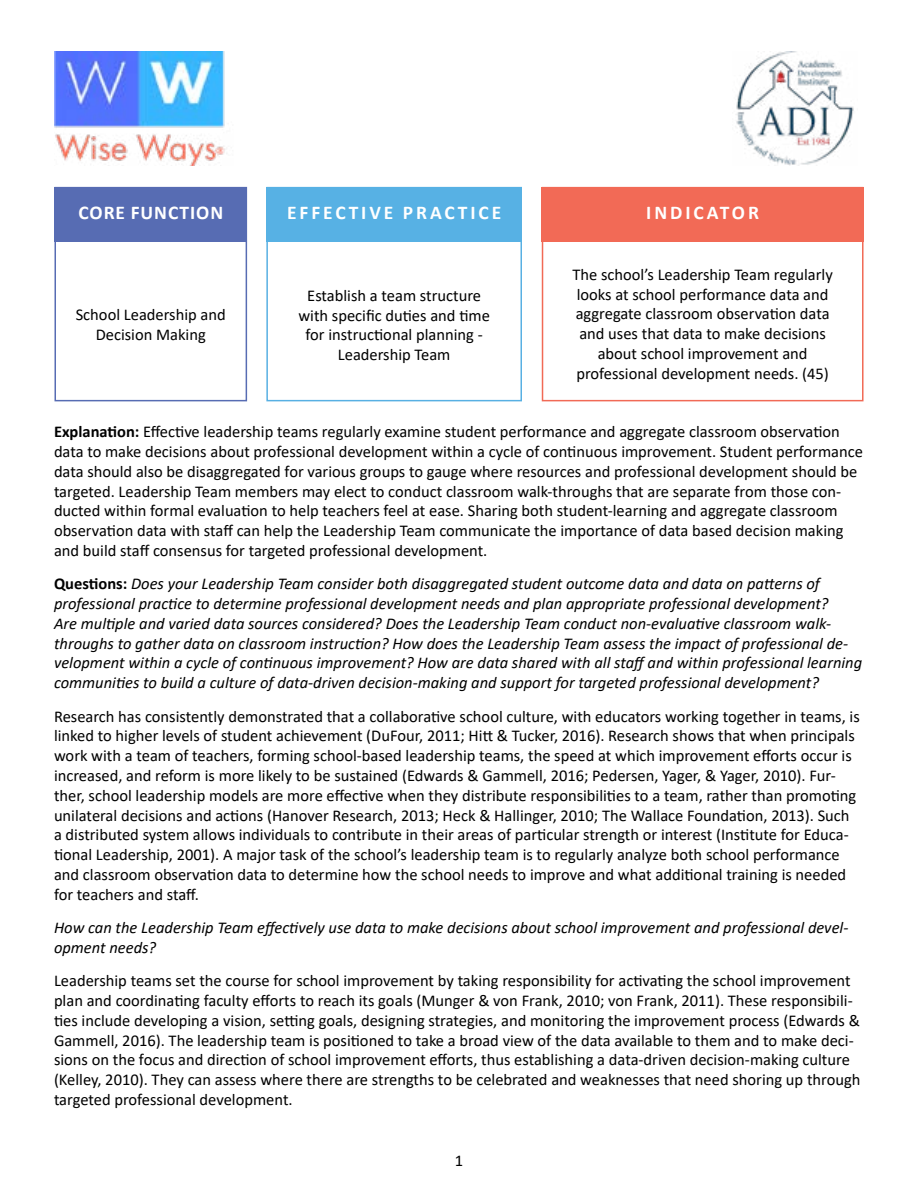
<style>
.page{position:relative;width:918px;height:1188px;background:#fff}
.page>*{position:absolute;margin:0;border:0;box-sizing:border-box;transform-origin:0 0}
.t1{font:700 19.5px "Calibri";letter-spacing:.15em;color:#fff}
.t2{font:700 19.5px "Calibri";letter-spacing:.05em;color:#fff}
.t3{font:16.5px/19.8px "Calibri";color:#000;text-align:center}
.t4{font:italic 16.5px/19.8px "Calibri";color:#000}
.s1{font-weight:700}
.s2{font-weight:700;font-style:normal}
</style>
<div class="page">
<img style="left:54px;top:51px;width:171px;height:115px">
<div style="left:266px;top:187px;width:256px;height:214px;border:2px solid #58b0e3"></div>
<div style="left:55px;top:187px;width:192px;height:54px;background:#576cb3"></div>
<div style="left:266px;top:187px;width:256px;height:54px;background:#57b1e4"></div>
<div style="left:55px;top:187px;width:192px;height:214px;border:2px solid #576cb3"></div>
<div style="left:542px;top:187px;width:322px;height:214px;border:2px solid #f16a56"></div>
<div style="left:541px;top:187px;width:323px;height:54px;background:#f26a56"></div>
<img style="left:736px;top:51px;width:118px;height:115px">
<p class="t2" style="left:78px;top:199px;width:146px">CORE FUNCTION</p>
<p class="t1" style="left:287px;top:199px;width:216px">EFFECTIVE PRACTICE</p>
<p class="t3" style="left:76px;top:304px;width:152px">School Leadership and<br>Decision Making</p>
<p class="t3" style="left:298px;top:285px;width:193px">Establish a team structure with specific duties and time for instructional planning -<br>Leadership Team</p>
<p class="t1" style="left:646px;top:199px;width:114px">INDICATOR</p>
<p class="t3" style="left:572px;top:264px;width:262px">The school’s Leadership Team regularly looks at school performance data and aggregate classroom observation data and uses that data to make decisions about school improvement and professional development needs. (45)</p>
<p class="t3" style="left:54px;top:421px;width:811px;text-align:left"><span class="s1">Explanation:</span> Effective leadership teams regularly examine student performance and aggregate classroom observation data to make decisions about professional development within a cycle of continuous improvement. Student performance data should also be disaggregated for various groups to gauge where resources and professional development should be targeted. Leadership Team members may elect to conduct classroom walk-throughs that are separate from those con&shy;ducted within formal evaluation to help teachers feel at ease. Sharing both student-learning and aggregate classroom observation data with staff can help the Leadership Team communicate the importance of data based decision making and build staff consensus for targeted professional development.</p>
<p class="t4" style="left:54px;top:573px;width:810px"><span class="s2">Questions:</span> Does your Leadership Team consider both disaggregated student outcome data and data on patterns of professional practice to determine professional development needs and plan appropriate professional development?<br>Are multiple and varied data sources considered? Does the Leadership Team conduct non-evaluative classroom walk&shy;throughs to gather data on classroom instruction? How does the Leadership Team assess the impact of professional de&shy;velopment within a cycle of continuous improvement? How are data shared with all staff and within professional learning communities to build a culture of data-driven decision-making and support for targeted professional development?</p>
<p class="t3" style="left:54px;top:706px;width:807px;text-align:left">Research has consistently demonstrated that a collaborative school culture, with educators working together in teams, is linked to higher levels of student achievement (DuFour, 2011; Hitt &amp; Tucker, 2016). Research shows that when principals work with a team of teachers, forming school-based leadership teams, the speed at which improvement efforts occur is increased, and reform is more likely to be sustained (Edwards &amp; Gammell, 2016; Pedersen, Yager, &amp; Yager, 2010). Fur&shy;ther, school leadership models are more effective when they distribute responsibilities to a team, rather than promoting unilateral decisions and actions (Hanover Research, 2013; Heck &amp; Hallinger, 2010; The Wallace Foundation, 2013). Such a distributed system allows individuals to contribute in their areas of particular strength or interest (Institute for Educa&shy;tional Leadership, 2001). A major task of the school’s leadership team is to regularly analyze both school performance and classroom observation data to determine how the school needs to improve and what additional training is needed for teachers and staff.</p>
<p class="t4" style="left:54px;top:917px;width:796px">How can the Leadership Team effectively use data to make decisions about school improvement and professional devel&shy;opment needs?</p>
<p class="t3" style="left:54px;top:970px;width:808px;text-align:left">Leadership teams set the course for school improvement by taking responsibility for activating the school improvement plan and coordinating faculty efforts to reach its goals (Munger &amp; von Frank, 2010; von Frank, 2011). These responsibili&shy;ties include developing a vision, setting goals, designing strategies, and monitoring the improvement process (Edwards &amp; Gammell, 2016). The leadership team is positioned to take a broad view of the data available to them and to make deci&shy;sions on the focus and direction of school improvement efforts, thus establishing a data-driven decision-making culture (Kelley, 2010). They can assess where there are strengths to be celebrated and weaknesses that need shoring up through targeted professional development.</p>
<p class="t3" style="left:455px;top:1151px;width:10px">1</p>
</div>
